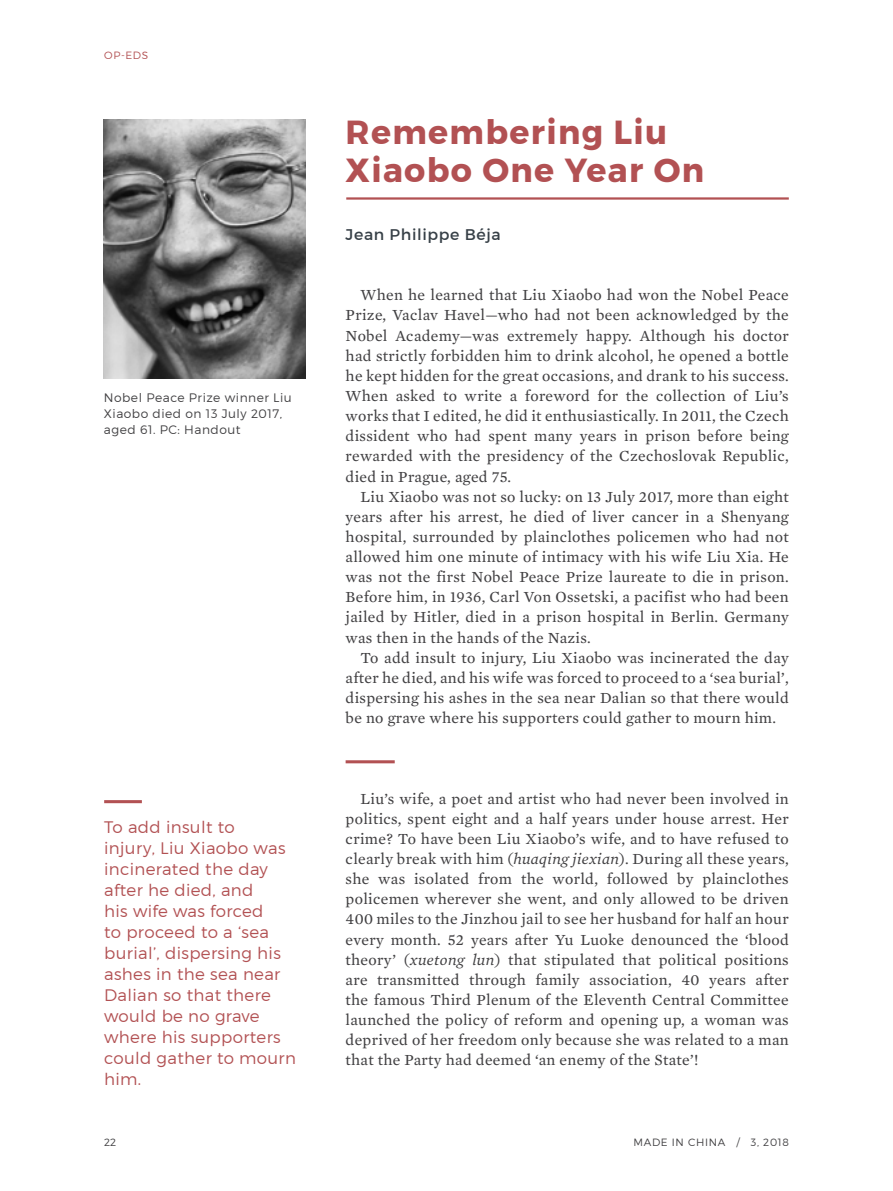
<style>
.page{position:relative;width:893px;height:1191px;background:#fff}
.page>*{position:absolute;margin:0;border:0;box-sizing:border-box;transform-origin:0 0}
.t1{font:700 33.25px/38.5px "Montserrat";letter-spacing:.04em;color:#b25153}
.t2{font:300 16.62px/21px "Montserrat";letter-spacing:.02em;color:#b25153}
.t3{font:15.75px/20.1px "Mercury Text G2 Roman";letter-spacing:.02em;color:#414042;text-align:justify}
.t4{font:15.75px "Montserrat";letter-spacing:.04em;color:#374047}
.t5{font:300 12.25px/15.8px "Montserrat";letter-spacing:.04em;color:#414042}
.t6{font:300 10.5px "Montserrat";letter-spacing:.06em;color:#414042}
.t7{font:300 10.5px "Montserrat";color:#b25153}
.s1{font-family:"Mercury Text G2";font-style:italic}
</style>
<div class="page">
<hr style="left:346px;top:197px;width:443px;height:3px;background:#b25153">
<hr style="left:104px;top:800px;width:38px;height:3px;background:#b25153">
<img style="left:104px;top:119px;width:202px;height:259px">
<hr style="left:346px;top:760px;width:49px;height:3px;background:#b25153">
<p class="t7" style="left:104px;top:49px;width:46px">OP-EDS</p>
<p class="t5" style="left:104px;top:390px;width:189px">Nobel Peace Prize winner Liu<br>Xiaobo died on 13 July 2017, aged 61. PC: Handout</p>
<p class="t2" style="left:104px;top:816px;width:193px">To add insult to<br>injury, Liu Xiaobo was incinerated the day after he died, and<br>his wife was forced<br>to proceed to a ‘sea burial’, dispersing his ashes in the sea near<br>Dalian so that there would be no grave where his supporters could gather to mourn him.</p>
<h1 class="t1" style="left:346px;top:113px;width:360px">Remembering Liu<br>Xiaobo One Year On</h1>
<p class="t4" style="left:346px;top:225px;width:157px">Jean Philippe Béja</p>
<p class="t3" style="left:346px;top:285px;width:445px;text-indent:15px">When he learned that Liu Xiaobo had won the Nobel Peace Prize, Vaclav Havel—who had not been acknowledged by the Nobel Academy—was extremely happy. Although his doctor had strictly forbidden him to drink alcohol, he opened a bottle he kept hidden for the great occasions, and drank to his success.<br>When asked to write a foreword for the collection of Liu’s works that I edited, he did it enthusiastically. In 2011, the Czech dissident who had spent many years in prison before being rewarded with the presidency of the Czechoslovak Republic, died in Prague, aged 75.</p>
<p class="t3" style="left:346px;top:486px;width:445px;text-indent:15px">Liu Xiaobo was not so lucky: on 13 July 2017, more than eight years after his arrest, he died of liver cancer in a Shenyang hospital, surrounded by plainclothes policemen who had not allowed him one minute of intimacy with his wife Liu Xia. He was not the first Nobel Peace Prize laureate to die in prison.<br>Before him, in 1936, Carl Von Ossetski, a pacifist who had been jailed by Hitler, died in a prison hospital in Berlin. Germany was then in the hands of the Nazis.</p>
<p class="t3" style="left:346px;top:647px;width:445px;text-indent:15px">To add insult to injury, Liu Xiaobo was incinerated the day after he died, and his wife was forced to proceed to a ‘sea burial’, dispersing his ashes in the sea near Dalian so that there would be no grave where his supporters could gather to mourn him.</p>
<p class="t3" style="left:346px;top:788px;width:445px;text-indent:15px">Liu’s wife, a poet and artist who had never been involved in politics, spent eight and a half years under house arrest. Her crime? To have been Liu Xiaobo’s wife, and to have refused to clearly break with him (<span class="s1">huaqing jiexian</span>). During all these years, she was isolated from the world, followed by plainclothes policemen wherever she went, and only allowed to be driven 400 miles to the Jinzhou jail to see her husband for half an hour every month. 52 years after Yu Luoke denounced the ‘blood theory’ (<span class="s1">xuetong lun</span>) that stipulated that political positions are transmitted through family association, 40 years after the famous Third Plenum of the Eleventh Central Committee launched the policy of reform and opening up, a woman was deprived of her freedom only because she was related to a man that the Party had deemed ‘an enemy of the State’!</p>
<p class="t6" style="left:104px;top:1135px;width:14px">22</p>
<p class="t6" style="left:634px;top:1135px;width:157px">MADE IN CHINA / 3, 2018</p>
</div>
